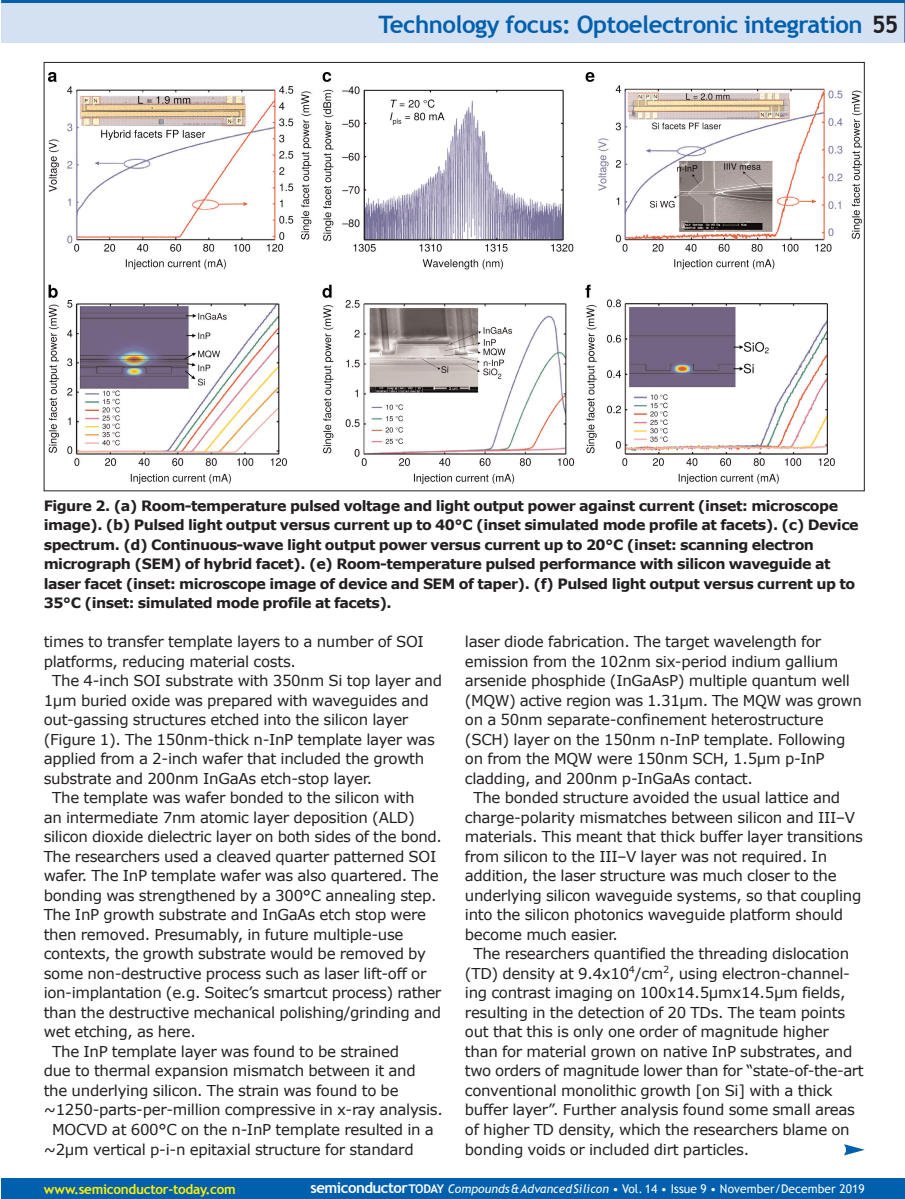
<style>
.page{position:relative;width:905px;height:1199px;background:#fff}
.page>*{position:absolute;margin:0;border:0;box-sizing:border-box;transform-origin:0 0}
.t1{font:700 24px "Trebuchet MS";letter-spacing:-.02em;color:#0160ae}
.t2{font:15px "Verdana";letter-spacing:-.02em;color:#231f20}
.t3{font:700 14.25px/19.5px "Verdana";letter-spacing:-.035em;color:#231f20}
.t4{font:700 13.5px "Trebuchet MS";letter-spacing:-.02em;color:#fff101}
.t5{font:12px "Trebuchet MS";letter-spacing:.005em;color:#fff}
.s1{color:#231f20}
.s2{font-weight:700;font-size:15px}
.s3{font-weight:700}
.s4{font-style:italic}
</style>
<div class="page">
<div style="left:1px;top:0;width:903px;height:43px;background:#d4e1f2"></div>
<hr style="left:904px;top:0;width:1px;height:43px;background:#0160ae">
<hr style="left:1px;top:0;width:903px;height:3px;background:#0160ae">
<div style="left:1px;top:1178px;width:903px;height:20px;background:#0160ae"></div>
<svg style="left:844px;top:1144px;width:20px;height:11px"></svg>
<img style="left:49px;top:72px;width:812px;height:411px">
<p class="t1" style="left:378px;top:10px;width:521px">Technology focus: Optoelectronic integration <span class="s1">55</span></p>
<p class="t3" style="left:44px;top:495px;width:816px">Figure 2. (a) Room-temperature pulsed voltage and light output power against current (inset: microscope image). (b) Pulsed light output versus current up to 40°C (inset simulated mode profile at facets). (c) Device spectrum. (d) Continuous-wave light output power versus current up to 20°C (inset: scanning electron micrograph (SEM) of hybrid facet). (e) Room-temperature pulsed performance with silicon waveguide at laser facet (inset: microscope image of device and SEM of taper). (f) Pulsed light output versus current up to 35°C (inset: simulated mode profile at facets).</p>
<p class="t2" style="left:44px;top:632px;width:381px">times to transfer template layers to a number of SOI</p>
<p class="t2" style="left:44px;top:651px;width:254px">platforms, reducing material costs.</p>
<p class="t2" style="left:52px;top:671px;width:391px">The 4-inch SOI substrate with 350nm Si top layer and</p>
<p class="t2" style="left:44px;top:690px;width:386px">1µm buried oxide was prepared with waveguides and</p>
<p class="t2" style="left:44px;top:710px;width:366px">out-gassing structures etched into the silicon layer</p>
<p class="t2" style="left:44px;top:729px;width:392px">(Figure 1). The 150nm-thick n-InP template layer was</p>
<p class="t2" style="left:44px;top:749px;width:382px">applied from a 2-inch wafer that included the growth</p>
<p class="t2" style="left:44px;top:768px;width:330px">substrate and 200nm InGaAs etch-stop layer.</p>
<p class="t2" style="left:52px;top:788px;width:364px">The template was wafer bonded to the silicon with</p>
<p class="t2" style="left:44px;top:807px;width:372px">an intermediate 7nm atomic layer deposition (ALD)</p>
<p class="t2" style="left:44px;top:827px;width:400px">silicon dioxide dielectric layer on both sides of the bond.</p>
<p class="t2" style="left:44px;top:846px;width:394px">The researchers used a cleaved quarter patterned SOI</p>
<p class="t2" style="left:44px;top:866px;width:396px">wafer. The InP template wafer was also quartered. The</p>
<p class="t2" style="left:44px;top:885px;width:394px">bonding was strengthened by a 300°C annealing step.</p>
<p class="t2" style="left:44px;top:905px;width:384px">The InP growth substrate and InGaAs etch stop were</p>
<p class="t2" style="left:44px;top:924px;width:361px">then removed. Presumably, in future multiple-use</p>
<p class="t2" style="left:44px;top:944px;width:384px">contexts, the growth substrate would be removed by</p>
<p class="t2" style="left:44px;top:963px;width:384px">some non-destructive process such as laser lift-off or</p>
<p class="t2" style="left:44px;top:983px;width:399px">ion-implantation (e.g. Soitec’s smartcut process) rather</p>
<p class="t2" style="left:44px;top:1002px;width:399px">than the destructive mechanical polishing/grinding and</p>
<p class="t2" style="left:44px;top:1022px;width:154px">wet etching, as here.</p>
<p class="t2" style="left:52px;top:1041px;width:348px">The InP template layer was found to be strained</p>
<p class="t2" style="left:44px;top:1061px;width:373px">due to thermal expansion mismatch between it and</p>
<p class="t2" style="left:44px;top:1080px;width:356px">the underlying silicon. The strain was found to be</p>
<p class="t2" style="left:44px;top:1100px;width:400px">~1250-parts-per-million compressive in x-ray analysis.</p>
<p class="t2" style="left:52px;top:1119px;width:383px">MOCVD at 600°C on the n-InP template resulted in a</p>
<p class="t2" style="left:44px;top:1139px;width:371px">~2µm vertical p-i-n epitaxial structure for standard</p>
<p class="t2" style="left:465px;top:632px;width:358px">laser diode fabrication. The target wavelength for</p>
<p class="t2" style="left:465px;top:651px;width:375px">emission from the 102nm six-period indium gallium</p>
<p class="t2" style="left:465px;top:671px;width:386px">arsenide phosphide (InGaAsP) multiple quantum well</p>
<p class="t2" style="left:465px;top:690px;width:398px">(MQW) active region was 1.31µm. The MQW was grown</p>
<p class="t2" style="left:465px;top:710px;width:360px">on a 50nm separate-confinement heterostructure</p>
<p class="t2" style="left:465px;top:729px;width:382px">(SCH) layer on the 150nm n-InP template. Following</p>
<p class="t2" style="left:465px;top:749px;width:361px">on from the MQW were 150nm SCH, 1.5µm p-InP</p>
<p class="t2" style="left:465px;top:768px;width:289px">cladding, and 200nm p-InGaAs contact.</p>
<p class="t2" style="left:473px;top:788px;width:368px">The bonded structure avoided the usual lattice and</p>
<p class="t2" style="left:465px;top:807px;width:391px">charge-polarity mismatches between silicon and III–V</p>
<p class="t2" style="left:465px;top:827px;width:400px">materials. This meant that thick buffer layer transitions</p>
<p class="t2" style="left:465px;top:846px;width:364px">from silicon to the III–V layer was not required. In</p>
<p class="t2" style="left:465px;top:866px;width:373px">addition, the laser structure was much closer to the</p>
<p class="t2" style="left:465px;top:885px;width:398px">underlying silicon waveguide systems, so that coupling</p>
<p class="t2" style="left:465px;top:905px;width:380px">into the silicon photonics waveguide platform should</p>
<p class="t2" style="left:465px;top:924px;width:154px">become much easier.</p>
<p class="t2" style="left:473px;top:944px;width:377px">The researchers quantified the threading dislocation</p>
<p class="t2" style="left:465px;top:963px;width:386px">(TD) density at 9.4x10<sup>4</sup>/cm<sup>2</sup>, using electron-channel-</p>
<p class="t2" style="left:465px;top:983px;width:382px">ing contrast imaging on 100x14.5µmx14.5µm fields,</p>
<p class="t2" style="left:465px;top:1002px;width:382px">resulting in the detection of 20 TDs. The team points</p>
<p class="t2" style="left:465px;top:1022px;width:365px">out that this is only one order of magnitude higher</p>
<p class="t2" style="left:465px;top:1041px;width:389px">than for material grown on native InP substrates, and</p>
<p class="t2" style="left:465px;top:1061px;width:400px">two orders of magnitude lower than for “state-of-the-art</p>
<p class="t2" style="left:465px;top:1080px;width:369px">conventional monolithic growth [on Si] with a thick</p>
<p class="t2" style="left:465px;top:1100px;width:392px">buffer layer”. Further analysis found some small areas</p>
<p class="t2" style="left:465px;top:1119px;width:386px">of higher TD density, which the researchers blame on</p>
<p class="t2" style="left:465px;top:1139px;width:286px">bonding voids or included dirt particles.</p>
<p class="t4" style="left:44px;top:1180px;width:194px">www.semiconductor-today.com</p>
<p class="t5" style="left:310px;top:1181px;width:555px"><span class="s2">semiconductor</span><span class="s3">TODAY</span> <span class="s4">Compounds&amp;AdvancedSilicon</span> • Vol. 14 • Issue 9 • November/December 2019</p>
</div>
